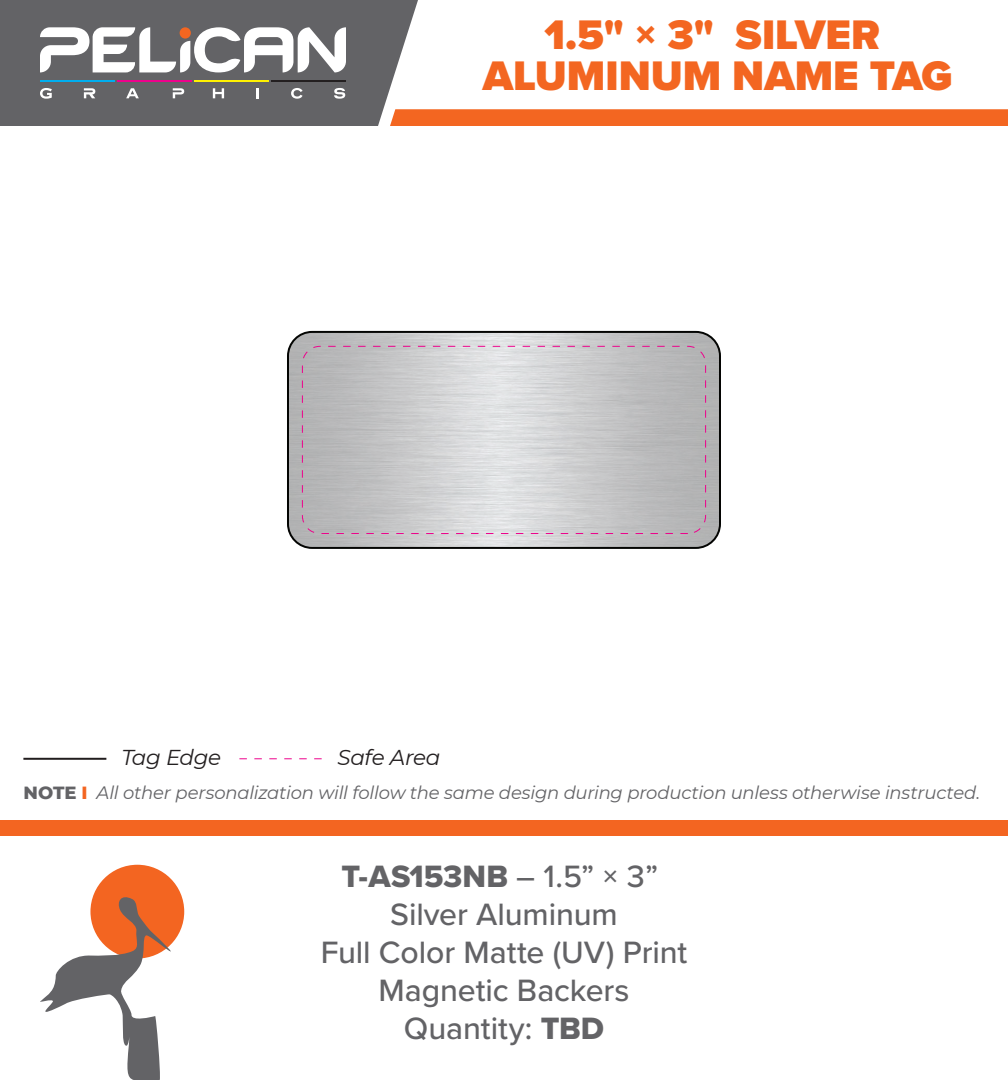
<style>
.page{position:relative;width:1008px;height:1080px;background:#fff}
.page>*{position:absolute;margin:0;border:0;box-sizing:border-box;transform-origin:0 0}
.t1{font:900 42.8px/41px "Proxima Nova";color:#f36621;text-align:center}
.t2{font:500 32px/38px "Proxima Nova";letter-spacing:-.005em;color:#636366;text-align:center}
.t3{font:32px "Proxima Nova Extrabld";color:#636366}
.t4{font:italic 21.6px "Montserrat";letter-spacing:-.02em;color:#231f20}
.t5{font:italic 18px "Montserrat";letter-spacing:-.01em;color:#636366}
.s1{font-weight:800;font-style:normal}
.s2{font-weight:800;font-style:normal;color:#f36521}
.s3{font-family:"Proxima Nova";font-weight:500}
.s4{font-family:"Proxima Nova Extrabld";font-weight:400}
</style>
<div class="page">
<img style="left:288px;top:332px;width:432px;height:214px">
<div style="left:287px;top:331px;width:434px;height:218px;border:2px solid #040503;border-radius:24px"></div>
<div style="left:302px;top:346px;width:404px;height:188px;border:1px dashed #ed028c;border-radius:18px"></div>
<div style="left:0;top:0;width:418px;height:126px;background:#636366"></div>
<svg style="left:40px;top:88px;width:12px;height:11px"></svg>
<svg style="left:126px;top:88px;width:13px;height:10px"></svg>
<svg style="left:213px;top:88px;width:11px;height:10px"></svg>
<svg style="left:257px;top:88px;width:2px;height:10px"></svg>
<svg style="left:291px;top:88px;width:12px;height:11px"></svg>
<svg style="left:334px;top:88px;width:11px;height:11px"></svg>
<svg style="left:173px;top:88px;width:11px;height:10px"></svg>
<svg style="left:84px;top:88px;width:11px;height:10px"></svg>
<hr style="left:40px;top:80px;width:74px;height:1px;background:#00aeef">
<hr style="left:117px;top:80px;width:74px;height:1px;background:#ed028c">
<hr style="left:195px;top:80px;width:74px;height:1px;background:#fff101">
<hr style="left:272px;top:80px;width:74px;height:1px;background:#231f20">
<svg style="left:40px;top:27px;width:306px;height:45px"></svg>
<div style="left:390px;top:109px;width:618px;height:17px;background:#f36621"></div>
<div style="left:90px;top:865px;width:94px;height:94px;background:#f36521;border-radius:50%"></div>
<div style="left:0;top:820px;width:1008px;height:16px;background:#f36521"></div>
<svg style="left:40px;top:894px;width:145px;height:186px"></svg>
<svg style="left:239px;top:758px;width:83px;height:1px"></svg>
<hr style="left:23px;top:758px;width:83px;height:2px;background:#211d1e">
<h1 class="t1" style="left:483px;top:14px;width:471px">1.5" × 3" SILVER<br>ALUMINUM NAME TAG</h1>
<p class="t4" style="left:121px;top:743px;width:101px">Tag Edge</p>
<p class="t4" style="left:337px;top:743px;width:105px">Safe Area</p>
<p class="t5" style="left:23px;top:780px;width:958px"><span class="s1">NOTE</span> <span class="s2">I</span> All other personalization will follow the same design during production unless otherwise instructed.</p>
<h2 class="t3" style="left:342px;top:853px;width:318px">T-AS153NB <span class="s3">– 1.5” × 3”</span></h2>
<h2 class="t2" style="left:321px;top:895px;width:368px">Silver Aluminum<br>Full Color Matte (UV) Print<br>Magnetic Backers<br>Quantity: <span class="s4">TBD</span></h2>
</div>
